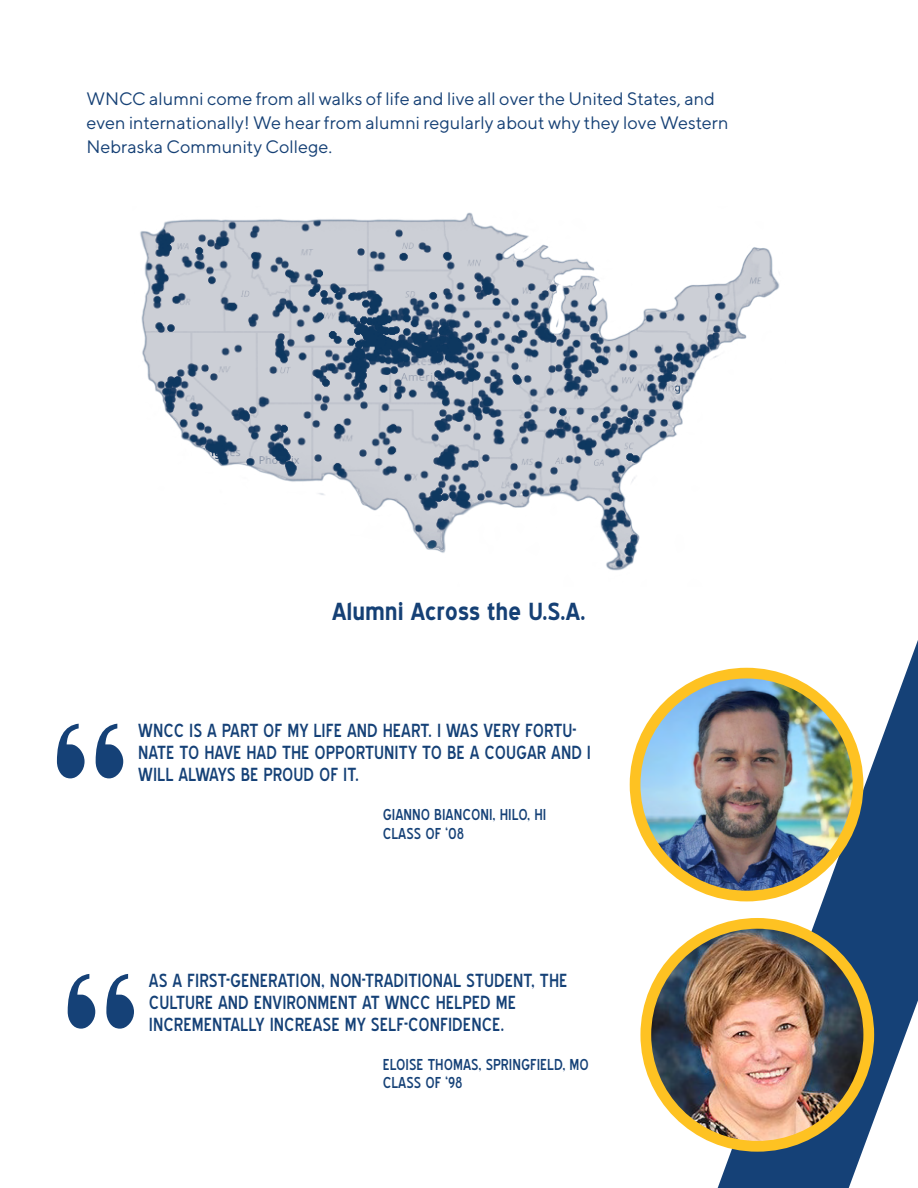
<style>
.page{position:relative;width:918px;height:1188px;background:#fff}
.page>*{position:absolute;margin:0;border:0;box-sizing:border-box;transform-origin:0 0}
.t1{font:700 24px "Blue Highway";color:#154075}
.t2{font:18.45px/22px "Blue Highway D";color:#154177}
.t3{font:18px/24px "TT Norms";color:#154075}
.t4{font:15.3px/18.5px "Blue Highway D";color:#154177}
</style>
<div class="page">
<svg style="left:718px;top:640px;width:200px;height:548px;fill:#154177"></svg>
<div style="left:630px;top:668px;width:233px;height:233px;background:#fec222;border-radius:50%"></div>
<div style="left:640px;top:918px;width:234px;height:234px;background:#fec222;border-radius:50%"></div>
<img style="left:651px;top:929px;width:212px;height:212px;border-radius:106px">
<svg style="left:68px;top:974px;width:66px;height:55px"></svg>
<img style="left:640px;top:679px;width:213px;height:212px;border-radius:106px">
<svg style="left:57px;top:724px;width:66px;height:54px"></svg>
<img style="left:140px;top:212px;width:640px;height:359px">
<p class="t3" style="left:86px;top:86px;width:644px">WNCC alumni come from all walks of life and live all over the United States, and even internationally! We hear from alumni regularly about why they love Western<br>Nebraska Community College.</p>
<p class="t1" style="left:332px;top:597px;width:255px">Alumni Across the U.S.A.</p>
<p class="t2" style="left:138px;top:719px;width:454px">WNCC IS A PART OF MY LIFE AND HEART. I WAS VERY FORTU-<br>NATE TO HAVE HAD THE OPPORTUNITY TO BE A COUGAR AND I<br>WILL ALWAYS BE PROUD OF IT.</p>
<p class="t4" style="left:383px;top:805px;width:165px">GIANNO BIANCONI, HILO, HI<br>CLASS OF ‘08</p>
<p class="t2" style="left:149px;top:969px;width:420px">AS A FIRST-GENERATION, NON-TRADITIONAL STUDENT, THE<br>CULTURE AND ENVIRONMENT AT WNCC HELPED ME<br>INCREMENTALLY INCREASE MY SELF-CONFIDENCE.</p>
<p class="t4" style="left:383px;top:1055px;width:208px">ELOISE THOMAS, SPRINGFIELD, MO<br>CLASS OF ‘98</p>
</div>
